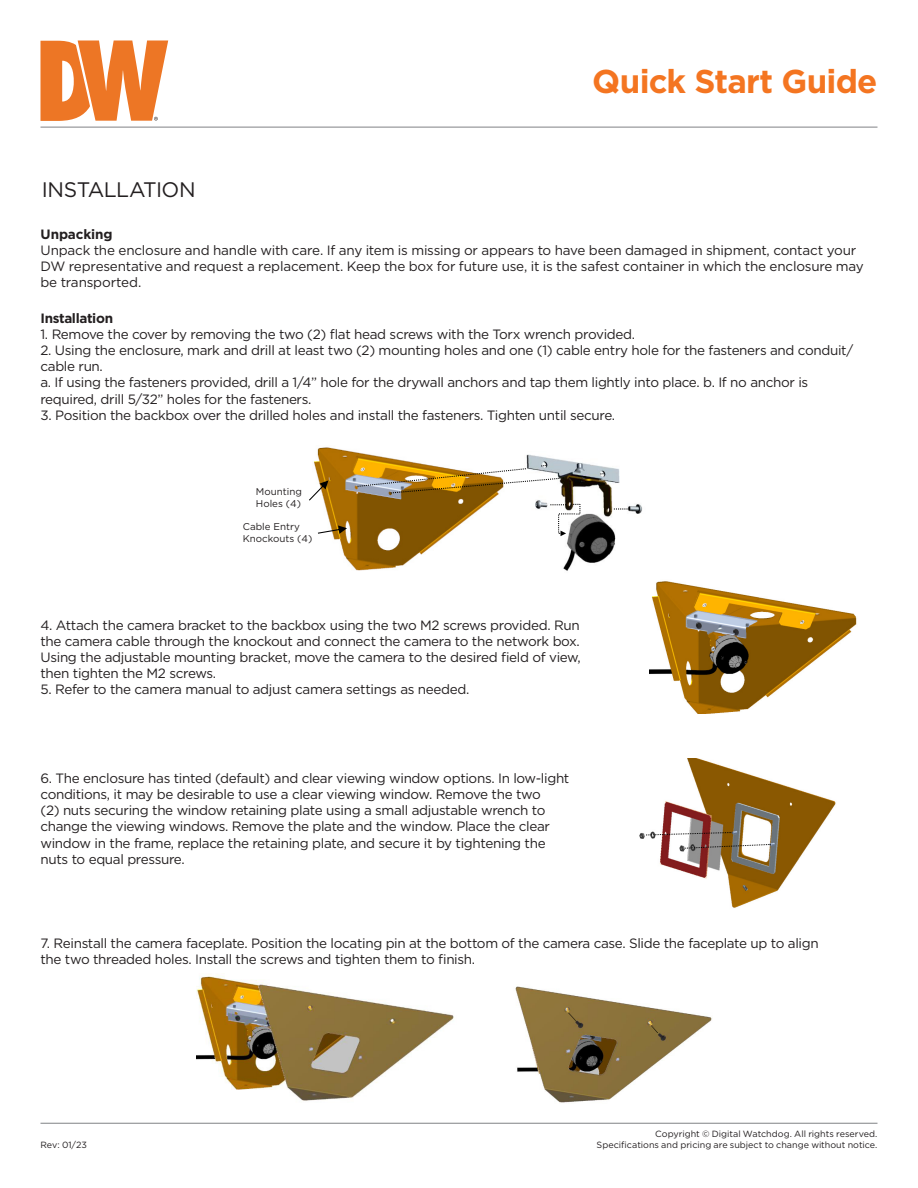
<style>
.page{position:relative;width:918px;height:1188px;background:#fff}
.page>*{position:absolute;margin:0;border:0;box-sizing:border-box;transform-origin:0 0}
.t1{font:700 33px "Gotham";letter-spacing:-.025em;color:#f47521}
.t2{font:21px "Gotham";letter-spacing:-.025em;color:#231f20}
.t3{font:13.5px/16.2px "Gotham";letter-spacing:-.025em;color:#231f20}
.t4{font:700 13.5px "Gotham";letter-spacing:-.025em;color:#231f20}
.t5{font:9.75px/11.7px "Gotham";color:#231f20}
.t6{font:9px/10.8px "Gotham";color:#231f20;text-align:right}
</style>
<div class="page">
<hr style="left:40px;top:127px;width:837px;height:1px;background:#808285">
<hr style="left:40px;top:1123px;width:838px;height:1px;background:#808285">
<svg style="left:40px;top:40px;width:128px;height:81px"></svg>
<img style="left:649px;top:581px;width:208px;height:132px">
<img style="left:639px;top:758px;width:197px;height:150px">
<svg style="left:684px;top:844px;width:87px;height:5px"></svg>
<svg style="left:645px;top:832px;width:87px;height:4px"></svg>
<img style="left:196px;top:974px;width:258px;height:127px">
<img style="left:515px;top:986px;width:197px;height:117px">
<svg style="left:568px;top:1012px;width:9px;height:10px"></svg>
<svg style="left:651px;top:1025px;width:8px;height:9px"></svg>
<img style="left:314px;top:447px;width:185px;height:124px">
<img style="left:526px;top:454px;width:116px;height:117px">
<svg style="left:309px;top:480px;width:19px;height:21px"></svg>
<svg style="left:318px;top:525px;width:29px;height:9px"></svg>
<svg style="left:614px;top:508px;width:16px;height:2px"></svg>
<svg style="left:550px;top:503px;width:31px;height:33px"></svg>
<img style="left:356px;top:464px;width:209px;height:30px">
<p class="t1" style="left:592px;top:60px;width:287px">Quick Start Guide</p>
<p class="t2" style="left:42px;top:176px;width:155px">INSTALLATION</p>
<p class="t4" style="left:40px;top:225px;width:74px">Unpacking</p>
<p class="t3" style="left:40px;top:242px;width:825px">Unpack the enclosure and handle with care. If any item is missing or appears to have been damaged in shipment, contact your<br>DW representative and request a replacement. Keep the box for future use, it is the safest container in which the enclosure may be transported.</p>
<p class="t4" style="left:40px;top:309px;width:74px">Installation</p>
<p class="t3" style="left:40px;top:326px;width:596px">1. Remove the cover by removing the two (2) flat head screws with the Torx wrench provided.</p>
<p class="t3" style="left:40px;top:342px;width:814px">2. Using the enclosure, mark and drill at least two (2) mounting holes and one (1) cable entry hole for the fasteners and conduit/ cable run.</p>
<p class="t3" style="left:40px;top:374px;width:769px">a. If using the fasteners provided, drill a 1/4” hole for the drywall anchors and tap them lightly into place. b. If no anchor is required, drill 5/32” holes for the fasteners.</p>
<p class="t3" style="left:40px;top:407px;width:576px">3. Position the backbox over the drilled holes and install the fasteners. Tighten until secure.</p>
<p class="t5" style="left:256px;top:486px;width:48px">Mounting<br>Holes (4)</p>
<p class="t5" style="left:243px;top:521px;width:71px">Cable Entry<br>Knockouts (4)</p>
<p class="t3" style="left:40px;top:616px;width:542px;text-align:justify">4. Attach the camera bracket to the backbox using the two M2 screws provided. Run the camera cable through the knockout and connect the camera to the network box.<br>Using the adjustable mounting bracket, move the camera to the desired field of view, then tighten the M2 screws.</p>
<p class="t3" style="left:40px;top:681px;width:430px">5. Refer to the camera manual to adjust camera settings as needed.</p>
<p class="t3" style="left:40px;top:770px;width:530px">6. The enclosure has tinted (default) and clear viewing window options. In low-light conditions, it may be desirable to use a clear viewing window. Remove the two<br>(2) nuts securing the window retaining plate using a small adjustable wrench to change the viewing windows. Remove the plate and the window. Place the clear window in the frame, replace the retaining plate, and secure it by tightening the nuts to equal pressure.</p>
<p class="t3" style="left:40px;top:934px;width:780px">7. Reinstall the camera faceplate. Position the locating pin at the bottom of the camera case. Slide the faceplate up to align the two threaded holes. Install the screws and tighten them to finish.</p>
<p class="t6" style="left:40px;top:1139px;width:48px">Rev: 01/23</p>
<p class="t6" style="left:597px;top:1128px;width:282px">Copyright © Digital Watchdog. All rights reserved.<br>Specifications and pricing are subject to change without notice.</p>
</div>
